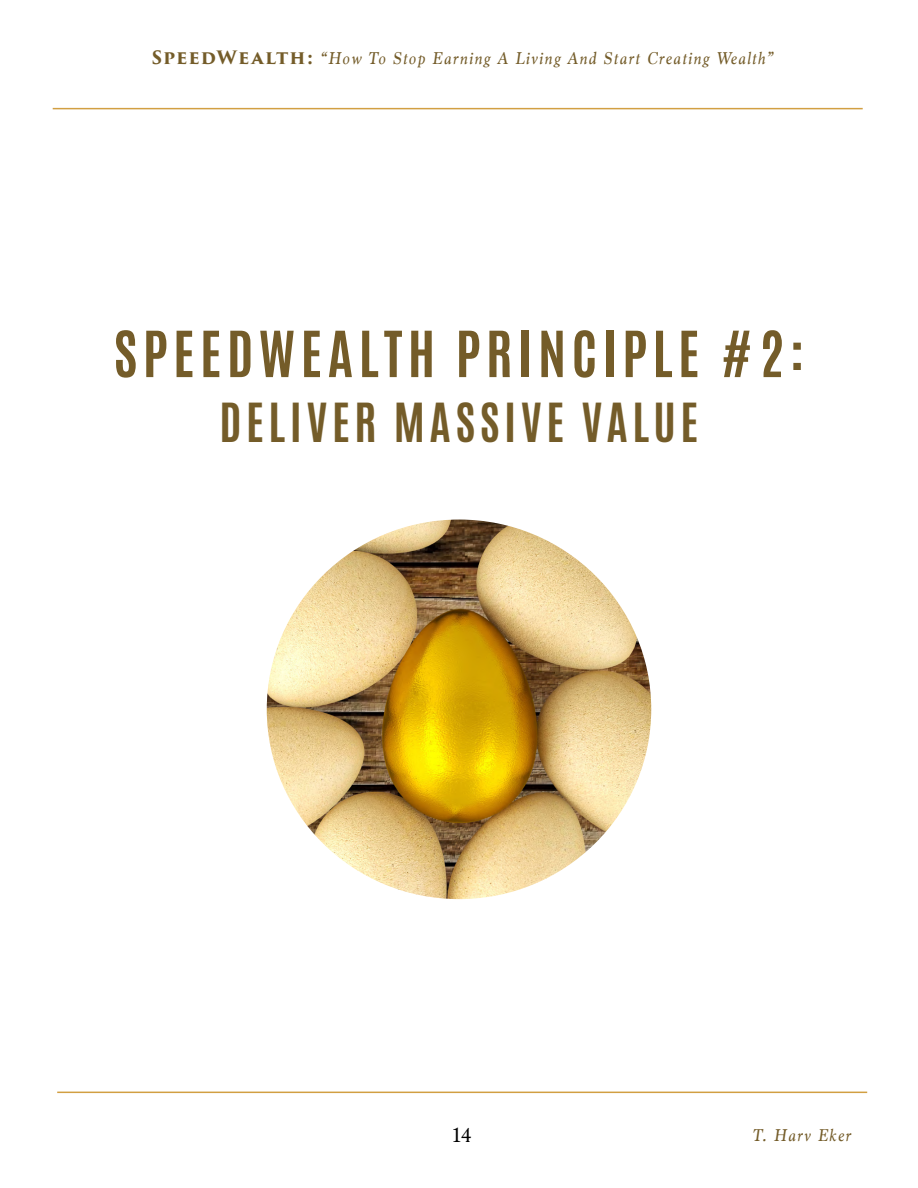
<style>
.page{position:relative;width:918px;height:1188px;background:#fff}
.page>*{position:absolute;margin:0;border:0;box-sizing:border-box;transform-origin:0 0}
.t1{font:700 54px "Antonio";letter-spacing:.1em;color:#745c29}
.t2{font:700 45px "Antonio";letter-spacing:.1em;color:#745c29}
.t3{font:21px "Marion";color:#000}
.t4{font:italic 18px "Marion";letter-spacing:.075em;color:#745c29}
.s1{font-family:"Trajan Pro 3";font-weight:700;font-style:normal}
</style>
<div class="page">
<hr style="left:57px;top:1092px;width:810px;height:1px;background:#d29f42">
<hr style="left:53px;top:108px;width:810px;height:1px;background:#d29f42">
<img style="left:267px;top:520px;width:384px;height:379px">
<p class="t4" style="left:152px;top:47px;width:623px"><span class="s1">SpeedWealth:</span> “How To Stop Earning A Living And Start Creating Wealth”</p>
<h1 class="t1" style="left:114px;top:313px;width:692px">SPEEDWEALTH PRINCIPLE #2:</h1>
<h2 class="t2" style="left:220px;top:389px;width:480px">DELIVER MASSIVE VALUE</h2>
<p class="t3" style="left:453px;top:1123px;width:20px">14</p>
<p class="t4" style="left:753px;top:1124px;width:100px">T. Harv Eker</p>
</div>
